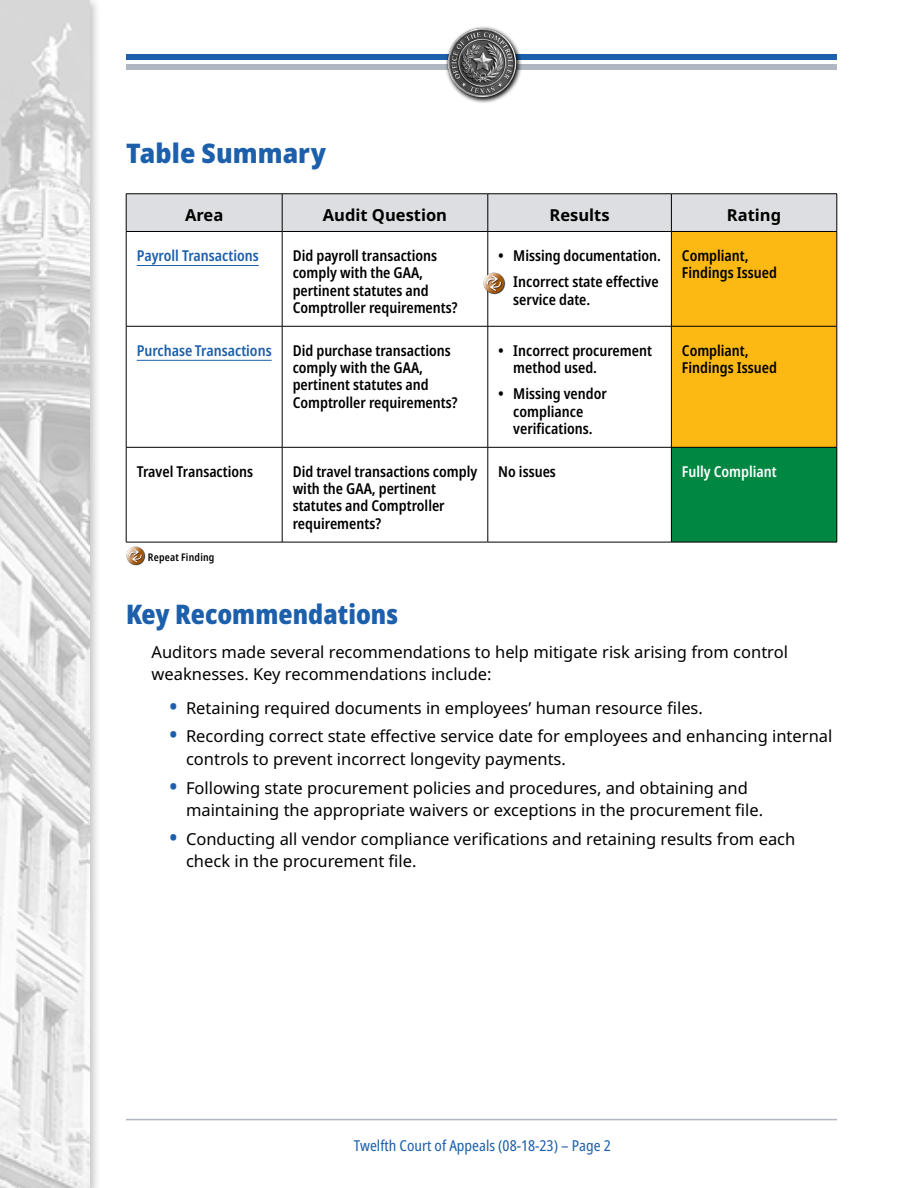
<style>
.page{position:relative;width:918px;height:1188px;background:#fff}
.page>*{position:absolute;margin:0;border:0;box-sizing:border-box;transform-origin:0 0}
.t1{font:900 condensed 27px "Noto Sans";color:#1c5fab}
.t2{font:900 semi-condensed 27px "Noto Sans";letter-spacing:.005em;color:#1c5fab}
.t3{font:16.5px/22.5px "Noto Sans";color:#000}
.t4{font:700 16.5px "Noto Sans";color:#000}
.t5{font:600 condensed 15px/17.2px "Noto Sans";color:#000}
.t6{font:600 condensed 15px "Noto Sans";color:#1c5fab}
.t7{font:condensed 15px "Noto Sans";color:#1c5fab}
.t8{font:600 condensed 15px "Noto Sans";color:#fff}
.t9{font:600 condensed 10.5px "Noto Sans";letter-spacing:.02em;color:#000}
.s1{font-weight:700;font-size:21px;color:#1c5fab}
</style>
<div class="page">
<hr style="left:126px;top:1119px;width:711px;height:1px;background:#b0b7c1">
<div style="left:126px;top:54px;width:711px;height:5px;background:#1c5fab"></div>
<div style="left:126px;top:64px;width:711px;height:6px;background:#b0b7c1"></div>
<div style="left:0;top:0;width:101px;height:1188px;background:#000;opacity:.75"></div>
<img style="left:0;top:0;width:90px;height:1188px">
<svg style="left:472px;top:26px;width:50px;height:77px"></svg>
<img style="left:445px;top:27px;width:73px;height:74px">
<svg style="left:127px;top:195px;width:710px;height:252px"></svg>
<div style="left:671px;top:447px;width:166px;height:95px;background:#008843"></div>
<hr style="left:126px;top:194px;width:156px;height:1px;background:#000">
<hr style="left:126px;top:194px;width:1px;height:37px;background:#000">
<hr style="left:282px;top:194px;width:206px;height:1px;background:#000">
<hr style="left:282px;top:194px;width:1px;height:37px;background:#000">
<hr style="left:488px;top:194px;width:183px;height:1px;background:#000">
<hr style="left:488px;top:194px;width:1px;height:37px;background:#000">
<hr style="left:671px;top:194px;width:166px;height:1px;background:#000">
<hr style="left:671px;top:194px;width:1px;height:37px;background:#000">
<hr style="left:837px;top:194px;width:1px;height:37px;background:#000">
<hr style="left:126px;top:231px;width:156px;height:1px;background:#000">
<hr style="left:282px;top:231px;width:206px;height:1px;background:#000">
<hr style="left:488px;top:231px;width:183px;height:1px;background:#000">
<hr style="left:671px;top:231px;width:166px;height:1px;background:#000">
<hr style="left:126px;top:232px;width:1px;height:94px;background:#000">
<hr style="left:282px;top:232px;width:1px;height:94px;background:#000">
<hr style="left:488px;top:232px;width:1px;height:94px;background:#000">
<hr style="left:671px;top:232px;width:1px;height:94px;background:#000">
<hr style="left:837px;top:232px;width:1px;height:94px;background:#000">
<hr style="left:126px;top:326px;width:156px;height:1px;background:#000">
<hr style="left:126px;top:326px;width:1px;height:121px;background:#000">
<hr style="left:282px;top:326px;width:206px;height:1px;background:#000">
<hr style="left:282px;top:326px;width:1px;height:121px;background:#000">
<hr style="left:488px;top:326px;width:183px;height:1px;background:#000">
<hr style="left:488px;top:326px;width:1px;height:121px;background:#000">
<hr style="left:671px;top:326px;width:166px;height:1px;background:#000">
<hr style="left:671px;top:326px;width:1px;height:121px;background:#000">
<hr style="left:837px;top:326px;width:1px;height:121px;background:#000">
<hr style="left:126px;top:447px;width:156px;height:1px;background:#000">
<hr style="left:126px;top:448px;width:1px;height:94px;background:#000">
<hr style="left:282px;top:447px;width:206px;height:1px;background:#000">
<hr style="left:282px;top:448px;width:1px;height:94px;background:#000">
<hr style="left:488px;top:447px;width:183px;height:1px;background:#000">
<hr style="left:488px;top:448px;width:1px;height:94px;background:#000">
<hr style="left:671px;top:447px;width:166px;height:1px;background:#000">
<hr style="left:671px;top:448px;width:1px;height:94px;background:#000">
<hr style="left:837px;top:448px;width:1px;height:94px;background:#000">
<hr style="left:126px;top:542px;width:156px;height:1px;background:#000">
<hr style="left:282px;top:542px;width:206px;height:1px;background:#000">
<hr style="left:488px;top:542px;width:183px;height:1px;background:#000">
<hr style="left:671px;top:542px;width:166px;height:1px;background:#000">
<hr style="left:137px;top:265px;width:122px;height:1px;background:#1c5fab">
<hr style="left:137px;top:360px;width:135px;height:1px;background:#1c5fab">
<img style="left:483px;top:273px;width:23px;height:21px">
<img style="left:126px;top:547px;width:20px;height:18px">
<h1 class="t2" style="left:126px;top:133px;width:202px">Table Summary</h1>
<p class="t4" style="left:185px;top:204px;width:40px">Area</p>
<p class="t4" style="left:323px;top:204px;width:126px">Audit Question</p>
<p class="t4" style="left:550px;top:204px;width:62px">Results</p>
<p class="t4" style="left:727px;top:204px;width:56px">Rating</p>
<p class="t6" style="left:137px;top:245px;width:124px">Payroll Transactions</p>
<p class="t5" style="left:293px;top:247px;width:166px">Did payroll transactions comply with the GAA, pertinent statutes and<br>Comptroller requirements?</p>
<p class="t5" style="left:498px;top:247px;width:164px">• Missing documentation.</p>
<p class="t5" style="left:682px;top:247px;width:97px">Compliant,<br>Findings Issued</p>
<p class="t5" style="left:513px;top:274px;width:147px;text-indent:-15px">• Incorrect state effective service date.</p>
<p class="t6" style="left:137px;top:340px;width:136px">Purchase Transactions</p>
<p class="t5" style="left:293px;top:342px;width:166px">Did purchase transactions comply with the GAA, pertinent statutes and<br>Comptroller requirements?</p>
<p class="t5" style="left:513px;top:342px;width:140px;text-indent:-15px">• Incorrect procurement method used.</p>
<p class="t5" style="left:498px;top:386px;width:110px;text-align:center">• Missing vendor compliance verifications.</p>
<p class="t5" style="left:682px;top:342px;width:97px">Compliant,<br>Findings Issued</p>
<p class="t5" style="left:137px;top:463px;width:118px">Travel Transactions</p>
<p class="t5" style="left:293px;top:463px;width:186px">Did travel transactions comply with the GAA, pertinent statutes and Comptroller requirements?</p>
<p class="t5" style="left:498px;top:463px;width:59px">No issues</p>
<p class="t8" style="left:682px;top:461px;width:96px">Fully Compliant</p>
<p class="t9" style="left:148px;top:550px;width:68px">Repeat Finding</p>
<h1 class="t1" style="left:126px;top:594px;width:274px">Key Recommendations</h1>
<p class="t3" style="left:152px;top:641px;width:638px">Auditors made several recommendations to help mitigate risk arising from control weaknesses. Key recommendations include:</p>
<p class="t3" style="left:170px;top:697px;width:535px"><span class="s1">•</span> Retaining required documents in employees’ human resource files.</p>
<p class="t3" style="left:186px;top:725px;width:648px;text-indent:-16px"><span class="s1">•</span> Recording correct state effective service date for employees and enhancing internal controls to prevent incorrect longevity payments.</p>
<p class="t3" style="left:186px;top:777px;width:579px;text-indent:-16px"><span class="s1">•</span> Following state procurement policies and procedures, and obtaining and maintaining the appropriate waivers or exceptions in the procurement file.</p>
<p class="t3" style="left:186px;top:828px;width:611px;text-indent:-16px"><span class="s1">•</span> Conducting all vendor compliance verifications and retaining results from each check in the procurement file.</p>
<p class="t7" style="left:354px;top:1135px;width:259px">Twelfth Court of Appeals (08-18-23) – Page 2</p>
</div>
